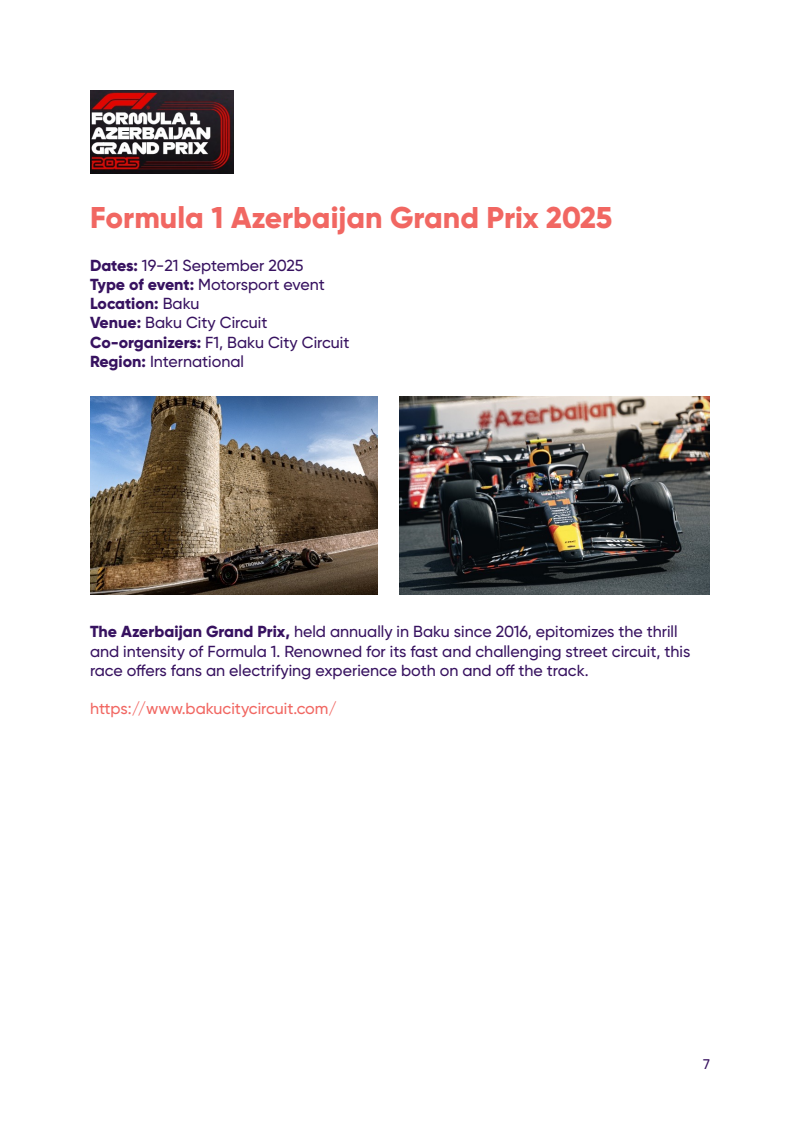
<style>
.page{position:relative;width:800px;height:1130px;background:#fff}
.page>*{position:absolute;margin:0;border:0;box-sizing:border-box;transform-origin:0 0}
.t1{font:800 30px "Gilroy";color:#f16762}
.t2{font:500 16px/19.2px "Gilroy";color:#371260}
.t3{font:500 16px "Gilroy";color:#f16762}
.t4{font:500 14px "Gilroy";color:#371260}
.s1{font-weight:800}
</style>
<div class="page">
<img style="left:90px;top:90px;width:144px;height:84px">
<img style="left:90px;top:397px;width:288px;height:198px">
<img style="left:400px;top:397px;width:310px;height:198px">
<h1 class="t1" style="left:90px;top:199px;width:524px">Formula 1 Azerbaijan Grand Prix 2025</h1>
<p class="t2" style="left:90px;top:255px;width:261px"><span class="s1">Dates:</span> 19-21 September 2025<br><span class="s1">Type of event:</span> Motorsport event<br><span class="s1">Location:</span> Baku<br><span class="s1">Venue:</span> Baku City Circuit<br><span class="s1">Co-organizers:</span> F1, Baku City Circuit<br><span class="s1">Region:</span> International</p>
<p class="t2" style="left:90px;top:622px;width:602px"><span class="s1">The Azerbaijan Grand Prix,</span> held annually in Baku since 2016, epitomizes the thrill and intensity of Formula 1. Renowned for its fast and challenging street circuit, this race offers fans an electrifying experience both on and off the track.</p>
<p class="t3" style="left:90px;top:699px;width:248px">https://www.bakucitycircuit.com/</p>
<p class="t4" style="left:703px;top:1056px;width:8px">7</p>
</div>
